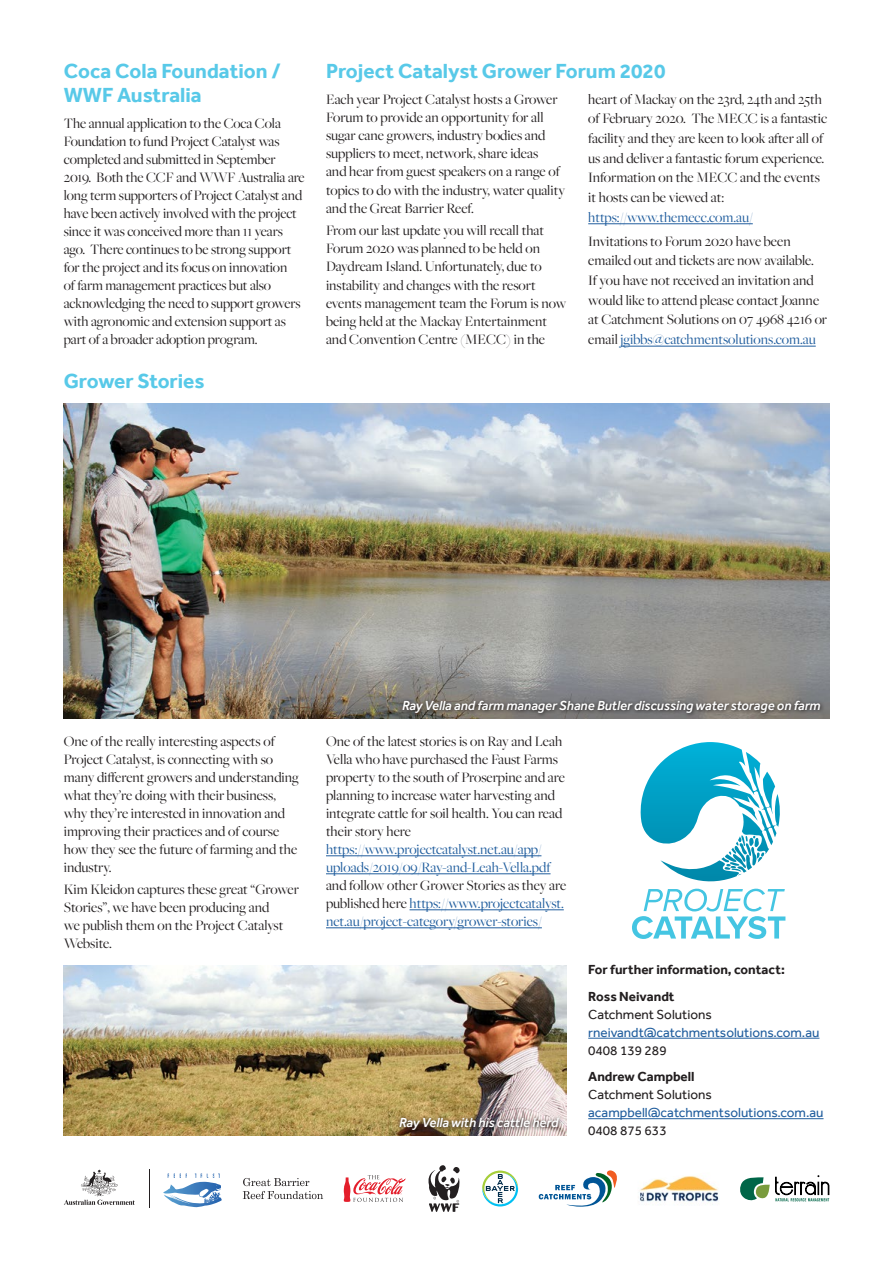
<style>
.page{position:relative;width:893px;height:1263px;background:#fff}
.page>*{position:absolute;margin:0;border:0;box-sizing:border-box;transform-origin:0 0}
.t1{font:700 21px/24px "Effra";color:#58c9e8}
.t2{font:15px/18px "Freight Big Pro";color:#231f20}
.t3{font:15px/18px "Freight Big Pro";color:#215e9e}
.t4{font:italic 500 13.5px "Effra";color:#fff}
.t5{font:13.5px "Effra";color:#215e9e}
.t6{font:700 13.5px/26.5px "Effra";color:#231f20}
.t7{font:13.5px "Effra";color:#231f20}
.s1{color:#215e9e}
.s2{color:#231f20}
</style>
<div class="page">
<svg style="left:632px;top:889px;width:153px;height:50px"></svg>
<svg style="left:640px;top:746px;width:136px;height:99px"></svg>
<hr style="left:588px;top:1038px;width:231px;height:1px;background:#215e9e">
<hr style="left:588px;top:1118px;width:235px;height:1px;background:#215e9e">
<img style="left:64px;top:404px;width:765px;height:315px">
<svg style="left:399px;top:698px;width:426px;height:19px;background:#6d6a67"></svg>
<svg style="left:482px;top:1170px;width:36px;height:36px"></svg>
<img style="left:640px;top:1176px;width:79px;height:29px">
<svg style="left:740px;top:1176px;width:89px;height:25px"></svg>
<svg style="left:64px;top:1169px;width:71px;height:36px"></svg>
<hr style="left:149px;top:1169px;width:1px;height:39px;background:#231f20">
<svg style="left:163px;top:1173px;width:58px;height:28px"></svg>
<svg style="left:243px;top:1178px;width:80px;height:21px"></svg>
<svg style="left:344px;top:1175px;width:62px;height:27px"></svg>
<svg style="left:539px;top:1170px;width:78px;height:37px"></svg>
<svg style="left:428px;top:1165px;width:32px;height:47px"></svg>
<hr style="left:588px;top:223px;width:165px;height:1px;background:#215e9e">
<hr style="left:621px;top:346px;width:195px;height:1px;background:#215e9e">
<hr style="left:326px;top:855px;width:215px;height:1px;background:#215e9e">
<hr style="left:326px;top:873px;width:225px;height:1px;background:#215e9e">
<hr style="left:410px;top:909px;width:154px;height:1px;background:#215e9e">
<hr style="left:326px;top:927px;width:216px;height:1px;background:#215e9e">
<img style="left:64px;top:965px;width:503px;height:170px">
<img style="left:396px;top:1114px;width:167px;height:20px">
<h1 class="t1" style="left:64px;top:59px;width:219px">Coca Cola Foundation /<br>WWF Australia</h1>
<h1 class="t1" style="left:326px;top:59px;width:341px">Project Catalyst Grower Forum 2020</h1>
<p class="t2" style="left:64px;top:114px;width:242px">The annual application to the Coca Cola Foundation to fund Project Catalyst was completed and submitted in September 2019. Both the CCF and WWF Australia are long term supporters of Project Catalyst and have been actively involved with the project since it was conceived more than 11 years ago. There continues to be strong support for the project and its focus on innovation<br>of farm management practices but also acknowledging the need to support growers with agronomic and extension support as part of a broader adoption program.</p>
<p class="t2" style="left:588px;top:89px;width:240px;line-height:19.6px">heart of Mackay on the 23rd, 24th and 25th of February 2020. The MECC is a fantastic facility and they are keen to look after all of us and deliver a fantastic forum experience.<br>Information on the MECC and the events it hosts can be viewed at:</p>
<p class="t3" style="left:588px;top:208px;width:166px">https://www.themecc.com.au/</p>
<p class="t2" style="left:588px;top:231px;width:240px;line-height:19.6px">Invitations to Forum 2020 have been emailed out and tickets are now available.<br>If you have not received an invitation and would like to attend please contact Joanne at Catchment Solutions on 07 4968 4216 or email <span class="s1">jgibbs@catchmentsolutions.com.au</span></p>
<p class="t2" style="left:326px;top:89px;width:241px">Each year Project Catalyst hosts a Grower Forum to provide an opportunity for all sugar cane growers, industry bodies and suppliers to meet, network, share ideas<br>and hear from guest speakers on a range of topics to do with the industry, water quality and the Great Barrier Reef.</p>
<p class="t2" style="left:326px;top:221px;width:242px">From our last update you will recall that Forum 2020 was planned to be held on Daydream Island. Unfortunately, due to instability and changes with the resort events management team the Forum is now being held at the Mackay Entertainment and Convention Centre (MECC) in the</p>
<h1 class="t1" style="left:64px;top:369px;width:142px">Grower Stories</h1>
<p class="t2" style="left:64px;top:732px;width:237px">One of the really interesting aspects of Project Catalyst, is connecting with so many different growers and understanding what they’re doing with their business, why they’re interested in innovation and improving their practices and of course how they see the future of farming and the industry.</p>
<p class="t2" style="left:64px;top:880px;width:237px">Kim Kleidon captures these great “Grower<br>Stories”, we have been producing and<br>we publish them on the Project Catalyst<br>Website.</p>
<p class="t4" style="left:402px;top:698px;width:420px">Ray Vella and farm manager Shane Butler discussing water storage on farm</p>
<p class="t2" style="left:326px;top:732px;width:240px">One of the latest stories is on Ray and Leah Vella who have purchased the Faust Farms property to the south of Proserpine and are planning to increase water harvesting and integrate cattle for soil health. You can read their story here</p>
<p class="t3" style="left:326px;top:840px;width:226px">https://www.projectcatalyst.net.au/app/ uploads/2019/09/Ray-and-Leah-Vella.pdf</p>
<p class="t3" style="left:326px;top:876px;width:242px"><span class="s2">and follow other Grower Stories as they are published here</span> https://www.projectcatalyst. net.au/project-category/grower-stories/</p>
<p class="t4" style="left:399px;top:1114px;width:161px">Ray Vella with his cattle herd</p>
<p class="t6" style="left:588px;top:956px;width:198px">For further information, contact:<br>Ross Neivandt</p>
<p class="t7" style="left:588px;top:1006px;width:125px">Catchment Solutions</p>
<p class="t5" style="left:588px;top:1024px;width:233px">rneivandt@catchmentsolutions.com.au</p>
<p class="t7" style="left:588px;top:1042px;width:80px">0408 139 289</p>
<p class="t6" style="left:588px;top:1063px;width:108px">Andrew Campbell</p>
<p class="t7" style="left:588px;top:1087px;width:125px">Catchment Solutions</p>
<p class="t5" style="left:588px;top:1105px;width:237px">acampbell@catchmentsolutions.com.au</p>
<p class="t7" style="left:588px;top:1123px;width:80px">0408 875 633</p>
</div>
